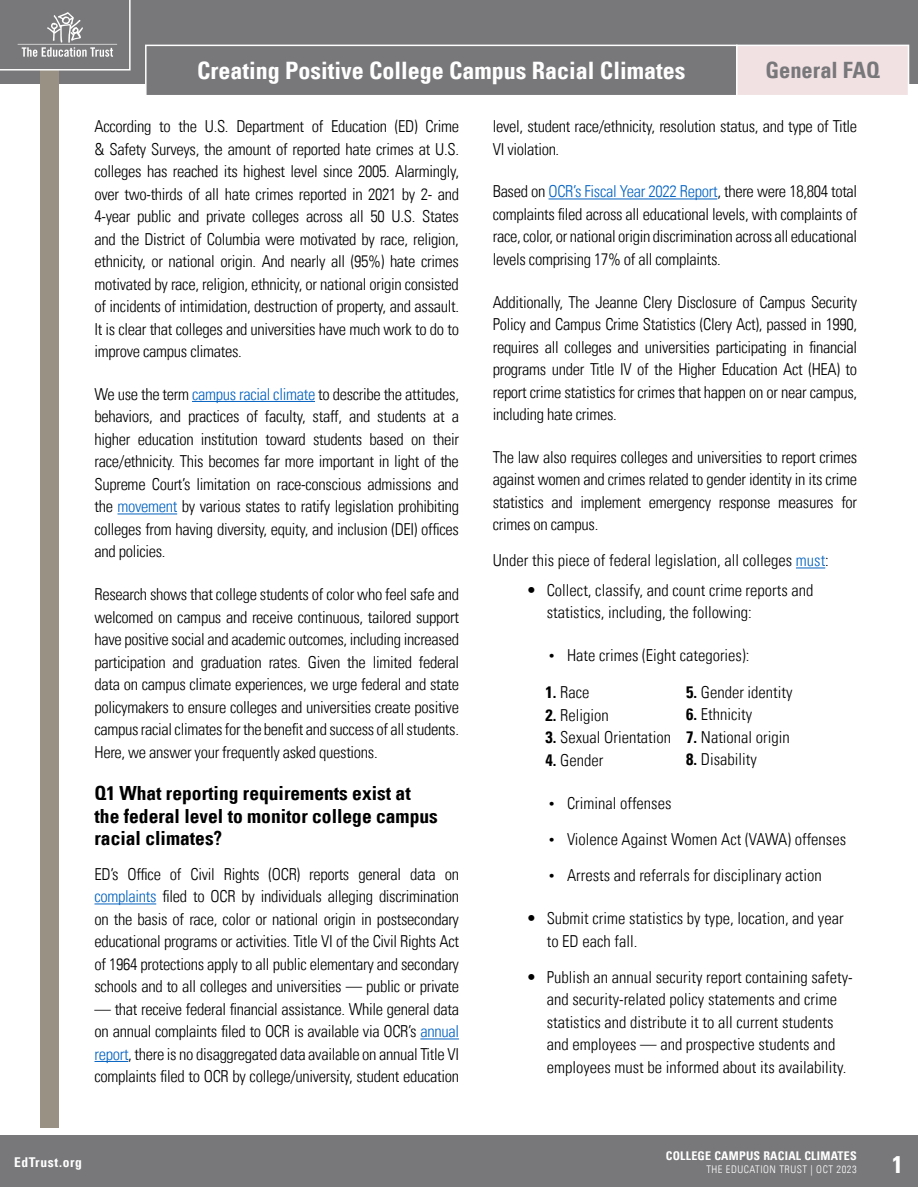
<style>
.page{position:relative;width:918px;height:1188px;background:#fff}
.page>*{position:absolute;margin:0;border:0;box-sizing:border-box;transform-origin:0 0}
.t1{font:700 condensed 24px "Univers LT";color:#fff}
.t2{font:700 condensed 22.5px "Univers LT";color:#78777a}
.Q_Headings{font:700 condensed 19.5px/22.5px "Univers LT";color:#000}
.BODY{font:300 condensed 16.5px/22.5px "Univers LT";letter-spacing:-.02em;color:#000;text-align:justify}
.Main_Bullet{font:300 condensed 16.5px/22.5px "Univers LT";color:#000}
.BODY-2{font:300 condensed 16.5px "Univers LT";color:#000}
.Secondary_Bullet{font:300 condensed 16.5px "Univers LT";color:#000}
.t3{font:700 condensed 13.5px "Univers LT";letter-spacing:.05em;color:#fff}
.t4{font:700 condensed 12px "Univers LT";letter-spacing:.02em;color:#fff}
.t5{font:300 condensed 10.5px "Univers LT";letter-spacing:.05em;color:#fff}
.s1{color:#0563c1}
.s2{font-family:"Courier New";font-weight:400;font-stretch:normal}
.s3{font-weight:700}
</style>
<div class="page">
<div style="left:0;top:1136px;width:918px;height:51px;background:#78777a"></div>
<div style="left:0;top:0;width:918px;height:84px;background:#78777a"></div>
<div style="left:40px;top:48px;width:19px;height:1080px;background:#989184"></div>
<svg style="left:0;top:0;width:131px;height:71px"></svg>
<hr style="left:549px;top:199px;width:168px;height:1px;background:#0563c1">
<svg style="left:796px;top:568px;width:29px;height:1px"></svg>
<hr style="left:192px;top:401px;width:123px;height:1px;background:#0563c1">
<hr style="left:118px;top:514px;width:59px;height:1px;background:#0563c1">
<hr style="left:94px;top:904px;width:62px;height:1px;background:#0563c1">
<hr style="left:420px;top:1039px;width:39px;height:1px;background:#0563c1">
<hr style="left:94px;top:1061px;width:34px;height:1px;background:#0563c1">
<div style="left:145px;top:45px;width:593px;height:51px;background:#78777a;border:2px solid #fff"></div>
<div style="left:736px;top:45px;width:173px;height:51px;background:#f1e1e3;border:2px solid #fff"></div>
<p class="t1" style="left:197px;top:56px;width:490px">Creating Positive College Campus Racial Climates</p>
<p class="t2" style="left:765px;top:56px;width:116px">General FAQ</p>
<p class="BODY" style="left:94px;top:115px;width:366px">According to the U.S. Department of Education (ED) Crime &amp; Safety Surveys, the amount of reported hate crimes at U.S. colleges has reached its highest level since 2005. Alarmingly, over two-thirds of all hate crimes reported in 2021 by 2- and 4-year public and private colleges across all 50 U.S. States and the District of Columbia were motivated by race, religion, ethnicity, or national origin. And nearly all (95%) hate crimes motivated by race, religion, ethnicity, or national origin consisted of incidents of intimidation, destruction of property, and assault.<br>It is clear that colleges and universities have much work to do to improve campus climates.</p>
<p class="BODY" style="left:94px;top:383px;width:366px">We use the term <span class="s1">campus racial climate</span> to describe the attitudes, behaviors, and practices of faculty, staff, and students at a higher education institution toward students based on their race/ethnicity. This becomes far more important in light of the Supreme Court’s limitation on race-conscious admissions and the <span class="s1">movement</span> by various states to ratify legislation prohibiting colleges from having diversity, equity, and inclusion (DEI) offices and policies.</p>
<p class="BODY" style="left:94px;top:583px;width:366px">Research shows that college students of color who feel safe and welcomed on campus and receive continuous, tailored support have positive social and academic outcomes, including increased participation and graduation rates. Given the limited federal data on campus climate experiences, we urge federal and state policymakers to ensure colleges and universities create positive campus racial climates for the benefit and success of all students.<br>Here, we answer your frequently asked questions.</p>
<p class="Q_Headings" style="left:94px;top:782px;width:345px">Q1 What reporting requirements exist at the federal level to monitor college campus racial climates?</p>
<p class="BODY" style="left:94px;top:863px;width:366px">ED’s Office of Civil Rights (OCR) reports general data on <span class="s1">complaints</span> filed to OCR by individuals alleging discrimination on the basis of race, color or national origin in postsecondary educational programs or activities. Title VI of the Civil Rights Act of 1964 protections apply to all public elementary and secondary schools and to all colleges and universities — public or private</p>
<p class="BODY" style="left:94px;top:998px;width:366px">— that receive federal financial assistance. While general data on annual complaints filed to OCR is available via OCR’s <span class="s1">annual report</span>, there is no disaggregated data available on annual Title VI complaints filed to OCR by college/university, student education</p>
<p class="BODY" style="left:493px;top:115px;width:366px">level, student race/ethnicity, resolution status, and type of Title<br>VI violation.</p>
<p class="BODY" style="left:493px;top:180px;width:366px">Based on <span class="s1">OCR’s Fiscal Year 2022 Report</span>, there were 18,804 total complaints filed across all educational levels, with complaints of race, color, or national origin discrimination across all educational levels comprising 17% of all complaints.</p>
<p class="BODY" style="left:493px;top:291px;width:366px">Additionally, The Jeanne Clery Disclosure of Campus Security Policy and Campus Crime Statistics (Clery Act), passed in 1990, requires all colleges and universities participating in financial programs under Title IV of the Higher Education Act (HEA) to report crime statistics for crimes that happen on or near campus, including hate crimes.</p>
<p class="BODY" style="left:493px;top:446px;width:366px">The law also requires colleges and universities to report crimes against women and crimes related to gender identity in its crime statistics and implement emergency response measures for crimes on campus.</p>
<p class="BODY-2" style="left:493px;top:551px;width:338px">Under this piece of federal legislation, all colleges <span class="s1">must</span>:</p>
<p class="Main_Bullet" style="left:547px;top:579px;width:268px;text-indent:-20px">• Collect, classify, and count crime reports and statistics, including, the following:</p>
<p class="Secondary_Bullet" style="left:547px;top:645px;width:204px"><span class="s2">•</span> Hate crimes (Eight categories):</p>
<p class="BODY" style="left:546px;top:681px;width:45px"><span class="s3">1.</span> Race</p>
<p class="BODY-2" style="left:546px;top:705px;width:65px"><span class="s3">2.</span> Religion</p>
<p class="BODY-2" style="left:546px;top:728px;width:127px"><span class="s3">3.</span> Sexual Orientation</p>
<p class="BODY" style="left:546px;top:749px;width:59px"><span class="s3">4.</span> Gender</p>
<p class="BODY-2" style="left:686px;top:682px;width:108px"><span class="s3">5.</span> Gender identity</p>
<p class="BODY-2" style="left:686px;top:705px;width:67px"><span class="s3">6.</span> Ethnicity</p>
<p class="BODY-2" style="left:686px;top:727px;width:105px"><span class="s3">7.</span> National origin</p>
<p class="BODY-2" style="left:686px;top:750px;width:72px"><span class="s3">8.</span> Disability</p>
<p class="Secondary_Bullet" style="left:547px;top:794px;width:126px"><span class="s2">•</span> Criminal offenses</p>
<p class="Secondary_Bullet" style="left:547px;top:830px;width:301px"><span class="s2">•</span> Violence Against Women Act (VAWA) offenses</p>
<p class="Secondary_Bullet" style="left:547px;top:866px;width:276px"><span class="s2">•</span> Arrests and referrals for disciplinary action</p>
<p class="Main_Bullet" style="left:547px;top:907px;width:298px;text-indent:-20px">• Submit crime statistics by type, location, and year to ED each fall.</p>
<p class="Main_Bullet" style="left:547px;top:966px;width:307px;text-indent:-20px">• Publish an annual security report containing safety&shy;and security-related policy statements and crime statistics and distribute it to all current students and employees — and prospective students and employees must be informed about its availability.</p>
<p class="t4" style="left:666px;top:1148px;width:192px">COLLEGE CAMPUS RACIAL CLIMATES</p>
<p class="t5" style="left:706px;top:1163px;width:152px">THE EDUCATION TRUST | OCT 2023</p>
<p class="t3" style="left:14px;top:1154px;width:69px">EdTrust.org</p>
<h1 class="t1" style="left:892px;top:1150px;width:12px">1</h1>
</div>
